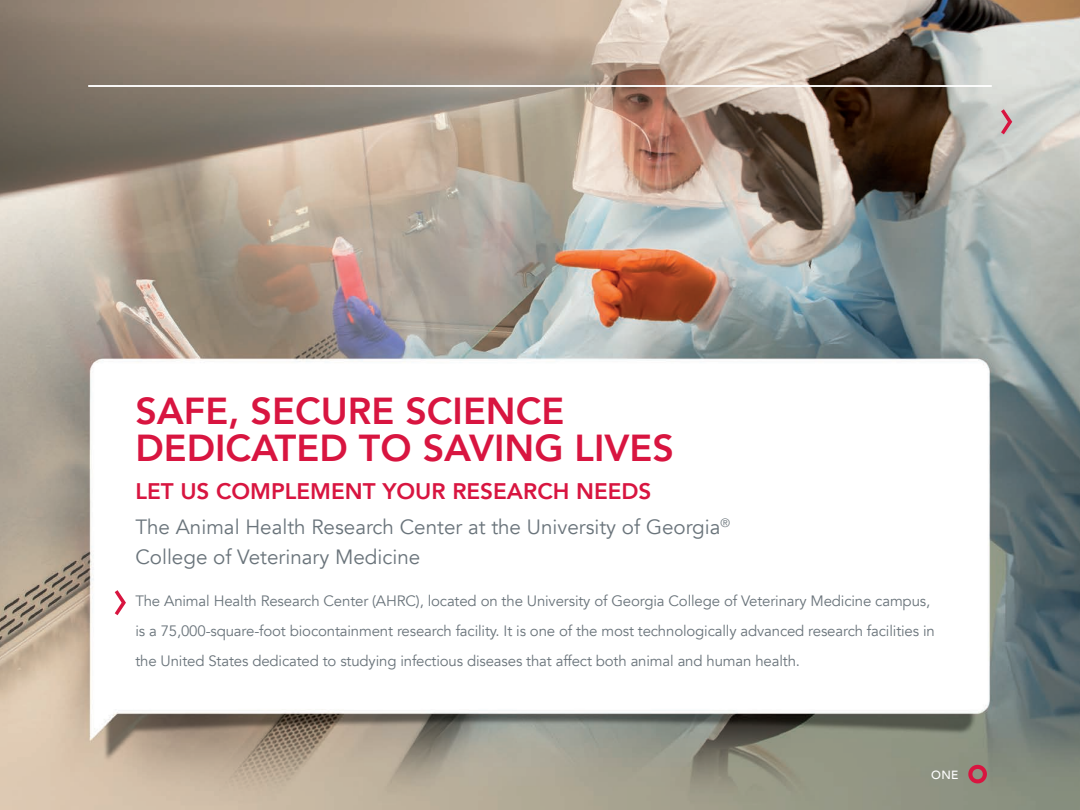
<style>
.page{position:relative;width:1080px;height:810px;background:#fff}
.page>*{position:absolute;margin:0;border:0;box-sizing:border-box;transform-origin:0 0}
.t1{font:500 62.5px "Avenir";color:#d81540}
.t2{font:60px "Avenir";color:#d81540}
.t3{font:800 37.5px "Avenir";color:#d81540}
.t4{font:800 22.5px "Avenir";color:#d81540}
.t5{font:20.62px "Avenir";color:#6a747b}
.t6{font:15px "Avenir";letter-spacing:-.01em;color:#6a747b}
.t7{font:500 11.88px "Avenir";color:#fff}
</style>
<div class="page">
<img style="left:0;top:0;width:1080px;height:810px">
<hr style="left:88px;top:85px;width:904px;height:2px;background:#fff">
<p class="t2" style="left:997px;top:80px;width:20px">›</p>
<p class="t2" style="left:111px;top:561px;width:20px">›</p>
<p class="t3" style="left:135px;top:376px;width:431px">SAFE, SECURE SCIENCE</p>
<p class="t3" style="left:135px;top:414px;width:540px">DEDICATED TO SAVING LIVES</p>
<p class="t4" style="left:135px;top:470px;width:518px">LET US COMPLEMENT YOUR RESEARCH NEEDS</p>
<p class="t5" style="left:135px;top:514px;width:596px">The Animal Health Research Center at the University of Georgia<sup>®</sup></p>
<p class="t5" style="left:135px;top:544px;width:286px">College of Veterinary Medicine</p>
<p class="t6" style="left:135px;top:592px;width:796px">The Animal Health Research Center (AHRC), located on the University of Georgia College of Veterinary Medicine campus,</p>
<p class="t6" style="left:135px;top:622px;width:801px">is a 75,000-square-foot biocontainment research facility. It is one of the most technologically advanced research facilities in</p>
<p class="t6" style="left:135px;top:652px;width:666px">the United States dedicated to studying infectious diseases that affect both animal and human health.</p>
<p class="t7" style="left:931px;top:765px;width:29px">ONE</p>
<p class="t1" style="left:965px;top:734px;width:26px">°</p>
</div>
